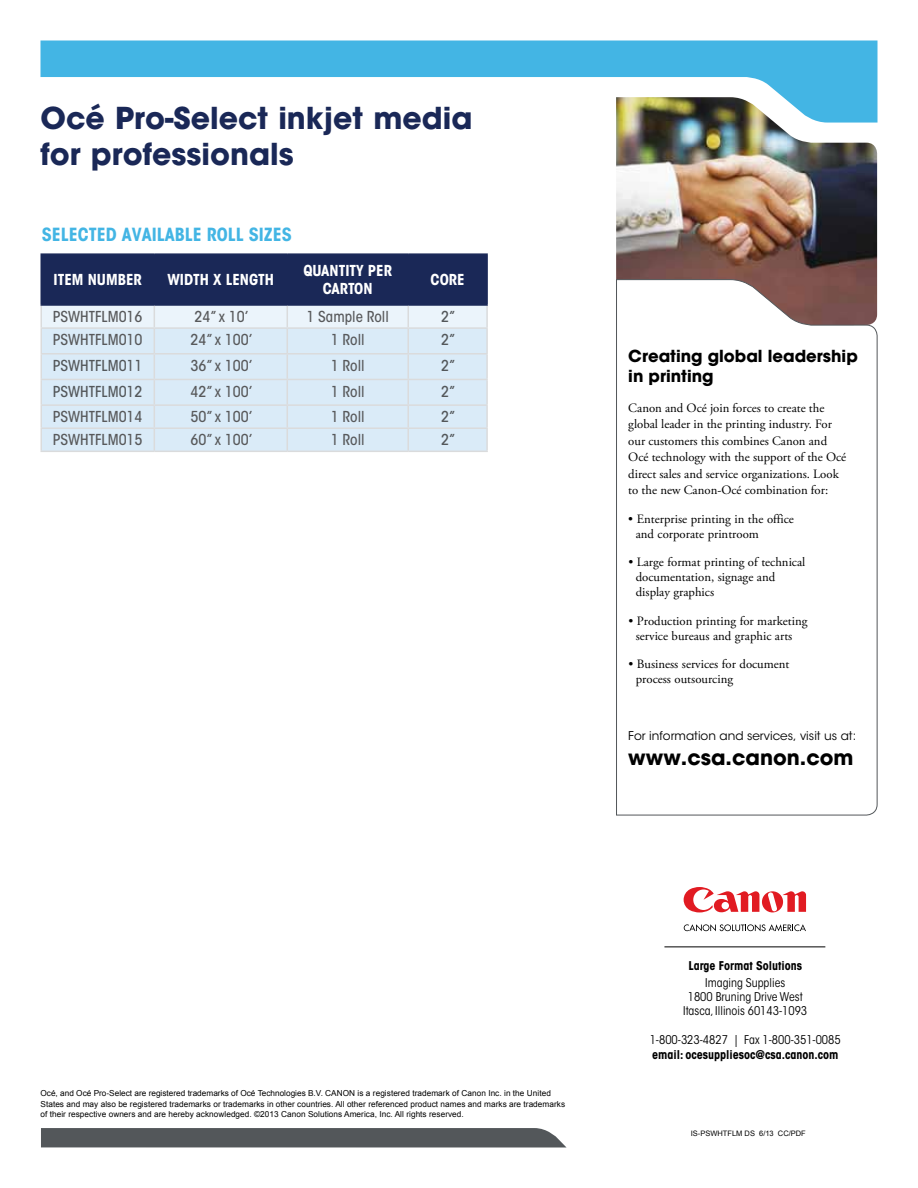
<style>
.page{position:relative;width:918px;height:1188px;background:#fff}
.page>*{position:absolute;margin:0;border:0;box-sizing:border-box;transform-origin:0 0}
.t1{font:700 30px/36px "ITC Avant Garde Std";color:#1a2857}
.t2{font:700 20.7px "ITC Avant Garde Std";color:#000}
.t3{font:700 condensed 18px "ITC Avant Garde Std";color:#43b5e4}
.t4{font:700 16.5px/20.2px "ITC Avant Garde Std";color:#000}
.t5{font:500 condensed 15px "ITC Avant Garde Std";color:#58595b}
.t6{font:700 condensed 15px "ITC Avant Garde Std";color:#fff}
.t7{font:500 condensed 15px "ITC Avant Garde Std";color:#53575a}
.t8{font:12.75px/16.5px "Adobe Garamond Pro";color:#000}
.t9{font:condensed 12px/14.4px "ITC Avant Garde Std";color:#000;text-align:center}
.t10{font:700 condensed 12px "ITC Avant Garde Std";color:#000}
.t11{font:12px "ITC Avant Garde Std";color:#000}
.t12{font:8.25px/10.5px "Arial";letter-spacing:.005em;color:#000}
.t13{font:7.5px "Arial";color:#000}
</style>
<div class="page">
<svg style="left:40px;top:40px;width:838px;height:83px;fill:#43b5e4"></svg>
<img style="left:616px;top:97px;width:261px;height:182px">
<svg style="left:616px;top:279px;width:262px;height:537px"></svg>
<hr style="left:664px;top:947px;width:161px;height:1px;background:#000">
<svg style="left:684px;top:924px;width:122px;height:7px"></svg>
<svg style="left:684px;top:887px;width:122px;height:25px"></svg>
<svg style="left:41px;top:1128px;width:526px;height:20px;background:#5b5f62"></svg>
<hr style="left:40px;top:306px;width:2px;height:21px;background:#dadbdc">
<hr style="left:486px;top:306px;width:2px;height:21px;background:#dadbdc">
<hr style="left:40px;top:327px;width:114px;height:2px;background:#dadbdc">
<hr style="left:40px;top:329px;width:2px;height:24px;background:#dadbdc">
<hr style="left:408px;top:327px;width:80px;height:2px;background:#dadbdc">
<hr style="left:486px;top:329px;width:2px;height:24px;background:#dadbdc">
<hr style="left:40px;top:353px;width:114px;height:2px;background:#dadbdc">
<hr style="left:40px;top:355px;width:2px;height:24px;background:#dadbdc">
<hr style="left:408px;top:353px;width:80px;height:2px;background:#dadbdc">
<hr style="left:486px;top:355px;width:2px;height:24px;background:#dadbdc">
<hr style="left:40px;top:379px;width:114px;height:1px;background:#dadbdc">
<hr style="left:40px;top:380px;width:2px;height:24px;background:#dadbdc">
<hr style="left:408px;top:379px;width:80px;height:1px;background:#dadbdc">
<hr style="left:486px;top:380px;width:2px;height:24px;background:#dadbdc">
<hr style="left:40px;top:404px;width:114px;height:2px;background:#dadbdc">
<hr style="left:40px;top:406px;width:2px;height:21px;background:#dadbdc">
<hr style="left:408px;top:404px;width:80px;height:2px;background:#dadbdc">
<hr style="left:486px;top:406px;width:2px;height:21px;background:#dadbdc">
<hr style="left:40px;top:427px;width:114px;height:2px;background:#dadbdc">
<hr style="left:40px;top:429px;width:2px;height:22px;background:#dadbdc">
<svg style="left:42px;top:255px;width:444px;height:196px;background:#abbace"></svg>
<hr style="left:408px;top:427px;width:80px;height:2px;background:#dadbdc">
<hr style="left:407px;top:429px;width:2px;height:22px;background:#dadbdc">
<hr style="left:486px;top:429px;width:2px;height:22px;background:#dadbdc">
<hr style="left:40px;top:451px;width:114px;height:1px;background:#dadbdc">
<hr style="left:154px;top:451px;width:133px;height:1px;background:#dadbdc">
<hr style="left:287px;top:451px;width:121px;height:1px;background:#dadbdc">
<hr style="left:408px;top:451px;width:80px;height:1px;background:#dadbdc">
<hr style="left:40px;top:253px;width:114px;height:2px;background:#1a2857">
<hr style="left:40px;top:255px;width:2px;height:49px;background:#1a2857">
<hr style="left:154px;top:253px;width:133px;height:2px;background:#1a2857">
<hr style="left:154px;top:255px;width:1px;height:49px;background:#1a2857">
<hr style="left:287px;top:253px;width:121px;height:2px;background:#1a2857">
<hr style="left:287px;top:255px;width:1px;height:49px;background:#1a2857">
<hr style="left:408px;top:253px;width:80px;height:2px;background:#1a2857">
<hr style="left:407px;top:255px;width:2px;height:49px;background:#1a2857">
<hr style="left:486px;top:255px;width:2px;height:49px;background:#1a2857">
<hr style="left:40px;top:304px;width:114px;height:2px;background:#1a2857">
<hr style="left:154px;top:304px;width:133px;height:2px;background:#1a2857">
<hr style="left:287px;top:304px;width:121px;height:2px;background:#1a2857">
<hr style="left:408px;top:304px;width:80px;height:2px;background:#1a2857">
<h1 class="t1" style="left:40px;top:99px;width:433px">Océ Pro-Select inkjet media for professionals</h1>
<h3 class="t3" style="left:42px;top:223px;width:252px">selected available roll sizes</h3>
<p class="t6" style="left:54px;top:270px;width:9px">ITEM</p>
<p class="t6" style="left:88px;top:270px;width:10px">NUMBER</p>
<p class="t6" style="left:167px;top:270px;width:21px">WIDTH</p>
<p class="t6" style="left:213px;top:270px;width:22px">X LENGTH</p>
<p class="t6" style="left:303px;top:261px;width:34px">QUANTITY</p>
<p class="t6" style="left:368px;top:261px;width:17px">PER</p>
<p class="t6" style="left:323px;top:279px;width:26px">CARTON</p>
<p class="t6" style="left:431px;top:270px;width:10px">CORE</p>
<p class="t5" style="left:53px;top:307px;width:91px">PSWHTFLM016</p>
<p class="t5" style="left:194px;top:307px;width:56px">24” x 10’</p>
<p class="t5" style="left:306px;top:307px;width:84px">1 Sample Roll</p>
<p class="t7" style="left:441px;top:307px;width:16px">2”</p>
<p class="t5" style="left:53px;top:331px;width:91px">PSWHTFLM010</p>
<p class="t5" style="left:190px;top:331px;width:64px">24” x 100’</p>
<p class="t5" style="left:331px;top:331px;width:36px">1 Roll</p>
<p class="t7" style="left:441px;top:331px;width:16px">2”</p>
<p class="t7" style="left:53px;top:356px;width:91px">PSWHTFLM011</p>
<p class="t5" style="left:190px;top:356px;width:64px">36” x 100’</p>
<p class="t5" style="left:331px;top:356px;width:36px">1 Roll</p>
<p class="t7" style="left:441px;top:356px;width:16px">2”</p>
<p class="t7" style="left:53px;top:382px;width:91px">PSWHTFLM012</p>
<p class="t5" style="left:190px;top:382px;width:64px">42” x 100’</p>
<p class="t5" style="left:331px;top:382px;width:36px">1 Roll</p>
<p class="t7" style="left:441px;top:382px;width:16px">2”</p>
<p class="t5" style="left:53px;top:408px;width:91px">PSWHTFLM014</p>
<p class="t5" style="left:190px;top:408px;width:64px">50” x 100’</p>
<p class="t5" style="left:331px;top:408px;width:36px">1 Roll</p>
<p class="t7" style="left:441px;top:408px;width:16px">2”</p>
<p class="t5" style="left:53px;top:431px;width:91px">PSWHTFLM015</p>
<p class="t5" style="left:190px;top:431px;width:64px">60” x 100’</p>
<p class="t5" style="left:331px;top:431px;width:36px">1 Roll</p>
<p class="t7" style="left:441px;top:431px;width:16px">2”</p>
<p class="t4" style="left:628px;top:345px;width:231px">Creating global leadership in printing</p>
<p class="t8" style="left:628px;top:400px;width:220px">Canon and Océ join forces to create the global leader in the printing industry. For our customers this combines Canon and Océ technology with the support of the Océ direct sales and service organizations. Look to the new Canon-Océ combination for:</p>
<p class="t8" style="left:636px;top:512px;width:160px;line-height:15px;text-indent:-7px">• Enterprise printing in the office and corporate printroom</p>
<p class="t8" style="left:636px;top:555px;width:171px;line-height:15px;text-indent:-7px">• Large format printing of technical documentation, signage and display graphics</p>
<p class="t8" style="left:636px;top:614px;width:173px;line-height:15px;text-indent:-7px">• Production printing for marketing service bureaus and graphic arts</p>
<p class="t8" style="left:636px;top:657px;width:155px;line-height:15px;text-indent:-7px">• Business services for document process outsourcing</p>
<p class="t11" style="left:628px;top:729px;width:229px">For information and services, visit us at:</p>
<h2 class="t2" style="left:628px;top:744px;width:227px">www.csa.canon.com</h2>
<p class="t12" style="left:40px;top:1088px;width:526px">Océ, and Océ Pro-Select are registered trademarks of Océ Technologies B.V. CANON is a registered trademark of Canon Inc. in the United<br>States and may also be registered trademarks or trademarks in other countries. All other referenced product names and marks are trademarks of their respective owners and are hereby acknowledged. ©2013 Canon Solutions America, Inc. All rights reserved.</p>
<p class="t10" style="left:688px;top:958px;width:115px">Large Format Solutions</p>
<p class="t9" style="left:683px;top:975px;width:125px">Imaging Supplies<br>1800 Bruning Drive West<br>Itasca, Illinois 60143-1093</p>
<p class="t9" style="left:650px;top:1033px;width:193px">1-800-323-4827 | Fax 1-800-351-0085</p>
<p class="t10" style="left:652px;top:1047px;width:188px">email: ocesuppliesoc@csa.canon.com</p>
<p class="t13" style="left:691px;top:1129px;width:117px">IS-PSWHTFLM DS 6/13 CC/PDF</p>
</div>
